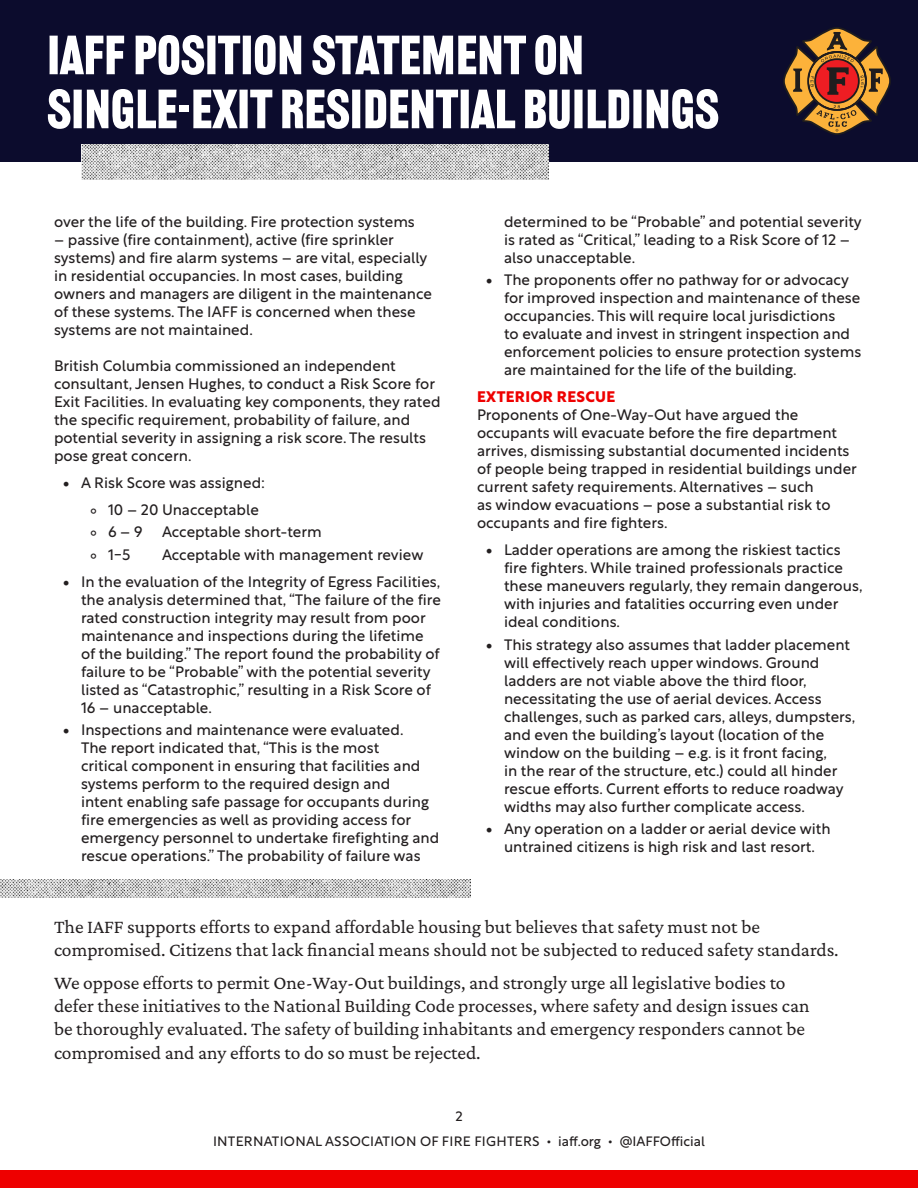
<style>
.page{position:relative;width:918px;height:1188px;background:#fff}
.page>*{position:absolute;margin:0;border:0;box-sizing:border-box;transform-origin:0 0}
.t1{font:54px/54px "Railroad Gothic ATF";color:#fff}
.t2{font:19.5px/23.4px "Crimson Pro";color:#231f20}
.body_graph{font:15px/18px "Rustica";color:#231f20}
.t3{font:700 15px "Rustica";letter-spacing:.02em;color:#e00}
.t4{font:13.5px "Rustica";letter-spacing:.02em;color:#231f20}
</style>
<div class="page">
<div style="left:0;top:0;width:918px;height:162px;background:#0c0c2d"></div>
<img style="left:81px;top:144px;width:468px;height:36px">
<svg style="left:783px;top:27px;width:108px;height:108px"></svg>
<div style="left:0;top:1170px;width:918px;height:18px;background:#e00"></div>
<img style="left:0;top:879px;width:471px;height:18px">
<h1 class="t1" style="left:47px;top:29px;width:673px">IAFF POSITION STATEMENT ON<br>SINGLE-EXIT RESIDENTIAL BUILDINGS</h1>
<p class="body_graph" style="left:54px;top:211px;width:362px">over the life of the building. Fire protection systems</p>
<p class="body_graph" style="left:54px;top:229px;width:380px">– passive (fire containment), active (fire sprinkler systems) and fire alarm systems – are vital, especially in residential occupancies. In most cases, building owners and managers are diligent in the maintenance of these systems. The IAFF is concerned when these systems are not maintained.</p>
<p class="body_graph" style="left:54px;top:355px;width:388px">British Columbia commissioned an independent consultant, Jensen Hughes, to conduct a Risk Score for Exit Facilities. In evaluating key components, they rated the specific requirement, probability of failure, and potential severity in assigning a risk score. The results pose great concern.</p>
<p class="body_graph" style="left:81px;top:472px;width:186px">A Risk Score was assigned:</p>
<p class="body_graph" style="left:108px;top:499px;width:152px">10 – 20 Unacceptable</p>
<p class="body_graph" style="left:108px;top:521px;width:36px">6 – 9</p>
<p class="body_graph" style="left:162px;top:521px;width:161px">Acceptable short-term</p>
<p class="body_graph" style="left:108px;top:544px;width:24px">1-5</p>
<p class="body_graph" style="left:162px;top:544px;width:263px">Acceptable with management review</p>
<p class="body_graph" style="left:81px;top:571px;width:362px">In the evaluation of the Integrity of Egress Facilities, the analysis determined that, “The failure of the fire rated construction integrity may result from poor maintenance and inspections during the lifetime of the building.” The report found the probability of failure to be “Probable” with the potential severity listed as “Catastrophic,” resulting in a Risk Score of 16 – unacceptable.</p>
<p class="body_graph" style="left:81px;top:719px;width:360px">Inspections and maintenance were evaluated.<br>The report indicated that, “This is the most<br>critical component in ensuring that facilities and systems perform to the required design and<br>intent enabling safe passage for occupants during fire emergencies as well as providing access for emergency personnel to undertake firefighting and rescue operations.” The probability of failure was</p>
<p class="body_graph" style="left:504px;top:211px;width:359px">determined to be “Probable” and potential severity is rated as “Critical,” leading to a Risk Score of 12 – also unacceptable.</p>
<p class="body_graph" style="left:504px;top:269px;width:359px">The proponents offer no pathway for or advocacy for improved inspection and maintenance of these occupancies. This will require local jurisdictions<br>to evaluate and invest in stringent inspection and enforcement policies to ensure protection systems are maintained for the life of the building.</p>
<p class="t3" style="left:477px;top:384px;width:140px">EXTERIOR RESCUE</p>
<p class="body_graph" style="left:477px;top:404px;width:381px">Proponents of One-Way-Out have argued the occupants will evacuate before the fire department arrives, dismissing substantial documented incidents of people being trapped in residential buildings under current safety requirements. Alternatives – such<br>as window evacuations – pose a substantial risk to occupants and fire fighters.</p>
<p class="body_graph" style="left:504px;top:539px;width:360px">Ladder operations are among the riskiest tactics fire fighters. While trained professionals practice these maneuvers regularly, they remain dangerous, with injuries and fatalities occurring even under ideal conditions.</p>
<p class="body_graph" style="left:504px;top:634px;width:353px">This strategy also assumes that ladder placement will effectively reach upper windows. Ground ladders are not viable above the third floor, necessitating the use of aerial devices. Access challenges, such as parked cars, alleys, dumpsters, and even the building’s layout (location of the window on the building – e.g. is it front facing,<br>in the rear of the structure, etc.) could all hinder rescue efforts. Current efforts to reduce roadway widths may also further complicate access.</p>
<p class="body_graph" style="left:504px;top:818px;width:328px">Any operation on a ladder or aerial device with untrained citizens is high risk and last resort.</p>
<p class="t2" style="left:54px;top:915px;width:786px">The IAFF supports efforts to expand affordable housing but believes that safety must not be compromised. Citizens that lack financial means should not be subjected to reduced safety standards.</p>
<p class="t2" style="left:54px;top:970px;width:757px">We oppose efforts to permit One-Way-Out buildings, and strongly urge all legislative bodies to defer these initiatives to the National Building Code processes, where safety and design issues can be thoroughly evaluated. The safety of building inhabitants and emergency responders cannot be compromised and any efforts to do so must be rejected.</p>
<p class="t4" style="left:455px;top:1104px;width:9px">2</p>
<p class="t4" style="left:213px;top:1130px;width:494px">INTERNATIONAL ASSOCIATION OF FIRE FIGHTERS • iaff.org • @IAFFOfficial</p>
</div>
